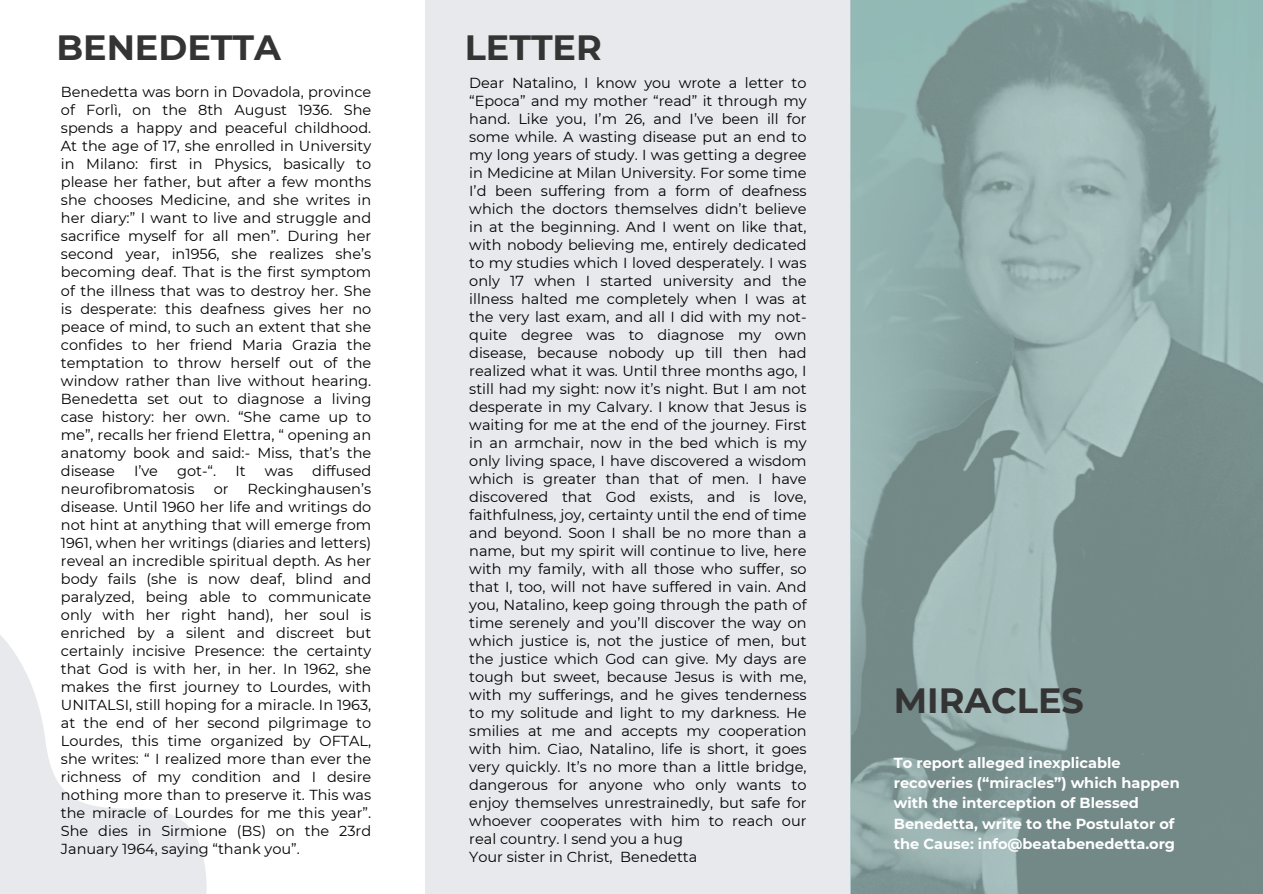
<style>
.page{position:relative;width:1263px;height:894px;background:#fff}
.page>*{position:absolute;margin:0;border:0;box-sizing:border-box;transform-origin:0 0}
.t1{font:700 34.95px "Montserrat";color:#343434}
.t2{font:14.55px/18px "Montserrat";color:#000;text-align:justify}
.t3{font:700 14.55px/20.2px "Montserrat";color:#fff}
</style>
<div class="page">
<svg style="left:0;top:635px;width:207px;height:258px"></svg>
<div style="left:425px;top:0;width:425px;height:893px;background:#e7e9ec"></div>
<svg style="left:851px;top:0;width:412px;height:893px;background:#88a1a0"></svg>
<p class="t1" style="left:56px;top:26px;width:226px">BENEDETTA</p>
<h1 class="t2" style="left:61px;top:83px;width:312px">Benedetta was born in Dovadola, province of Forlì, on the 8th August 1936. She spends a happy and peaceful childhood.<br>At the age of 17, she enrolled in University in Milano: first in Physics, basically to please her father, but after a few months she chooses Medicine, and she writes in her diary:” I want to live and struggle and sacrifice myself for all men”. During her second year, in1956, she realizes she’s becoming deaf. That is the first symptom of the illness that was to destroy her. She is desperate: this deafness gives her no peace of mind, to such an extent that she confides to her friend Maria Grazia the temptation to throw herself out of the window rather than live without hearing.<br>Benedetta set out to diagnose a living case history: her own. “She came up to me”, recalls her friend Elettra, “ opening an anatomy book and said:- Miss, that’s the disease</h1>
<h1 class="t2" style="left:134px;top:461px;width:26px">I’ve</h1>
<h1 class="t2" style="left:177px;top:461px;width:41px">got-“.</h1>
<h1 class="t2" style="left:235px;top:461px;width:12px">It</h1>
<h1 class="t2" style="left:265px;top:461px;width:30px">was</h1>
<h1 class="t2" style="left:312px;top:461px;width:60px">diffused</h1>
<h1 class="t2" style="left:61px;top:479px;width:135px">neurofibromatosis</h1>
<h1 class="t2" style="left:214px;top:479px;width:16px">or</h1>
<h1 class="t2" style="left:61px;top:479px;width:312px;text-indent:187px">Reckinghausen’s disease. Until 1960 her life and writings do not hint at anything that will emerge from 1961, when her writings (diaries and letters) reveal an incredible spiritual depth. As her body fails (she is now deaf, blind and paralyzed, being able to communicate only with her right hand), her soul is enriched by a silent and discreet but certainly incisive Presence: the certainty that God is with her, in her. In 1962, she makes the first journey to Lourdes, with UNITALSI, still hoping for a miracle. In 1963, at the end of her second pilgrimage to Lourdes, this time organized by OFTAL, she writes: “ I realized more than ever the richness of my condition and I desire nothing more than to preserve it. This was the miracle of Lourdes for me this year”.<br>She dies in Sirmione (BS) on the 23rd January 1964, saying “thank you”.</h1>
<h1 class="t1" style="left:465px;top:26px;width:139px">LETTER</h1>
<p class="t2" style="left:469px;top:73px;width:339px">Dear Natalino, I know you wrote a letter to “Epoca” and my mother “read” it through my hand. Like you, I’m 26, and I’ve been ill for some while. A wasting disease put an end to my long years of study. I was getting a degree in Medicine at Milan University. For some time I’d been suffering from a form of deafness which the doctors themselves didn’t believe in at the beginning. And I went on like that, with nobody believing me, entirely dedicated to my studies which I loved desperately. I was only 17 when I started university and the illness halted me completely when I was at the very last exam, and all I did with my not&shy;quite degree was to diagnose my own disease, because nobody up till then had realized what it was. Until three months ago, I still had my sight: now it’s night. But I am not desperate in my Calvary. I know that Jesus is waiting for me at the end of the journey. First in an armchair, now in the bed which is my only living space, I have discovered a wisdom which is greater than that of men. I have discovered that God exists, and is love, faithfulness, joy, certainty until the end of time and beyond. Soon I shall be no more than a name, but my spirit will continue to live, here with my family, with all those who suffer, so that I, too, will not have suffered in vain. And you, Natalino, keep going through the path of time serenely and you’ll discover the way on which justice is, not the justice of men, but the justice which God can give. My days are tough but sweet, because Jesus is with me, with my sufferings, and he gives tenderness to my solitude and light to my darkness. He smilies at me and accepts my cooperation with him. Ciao, Natalino, life is short, it goes very quickly. It’s no more than a little bridge, dangerous for anyone who only wants to enjoy themselves unrestrainedly, but safe for whoever cooperates with him to reach our real country. I send you a hug</p>
<p class="t2" style="left:469px;top:847px;width:230px">Your sister in Christ, Benedetta</p>
<p class="t1" style="left:894px;top:678px;width:192px">MIRACLES</p>
<p class="t3" style="left:894px;top:752px;width:287px">To report alleged inexplicable recoveries (“miracles”) which happen with the interception of Blessed Benedetta, write to the Postulator of the Cause: info@beatabenedetta.org</p>
</div>
